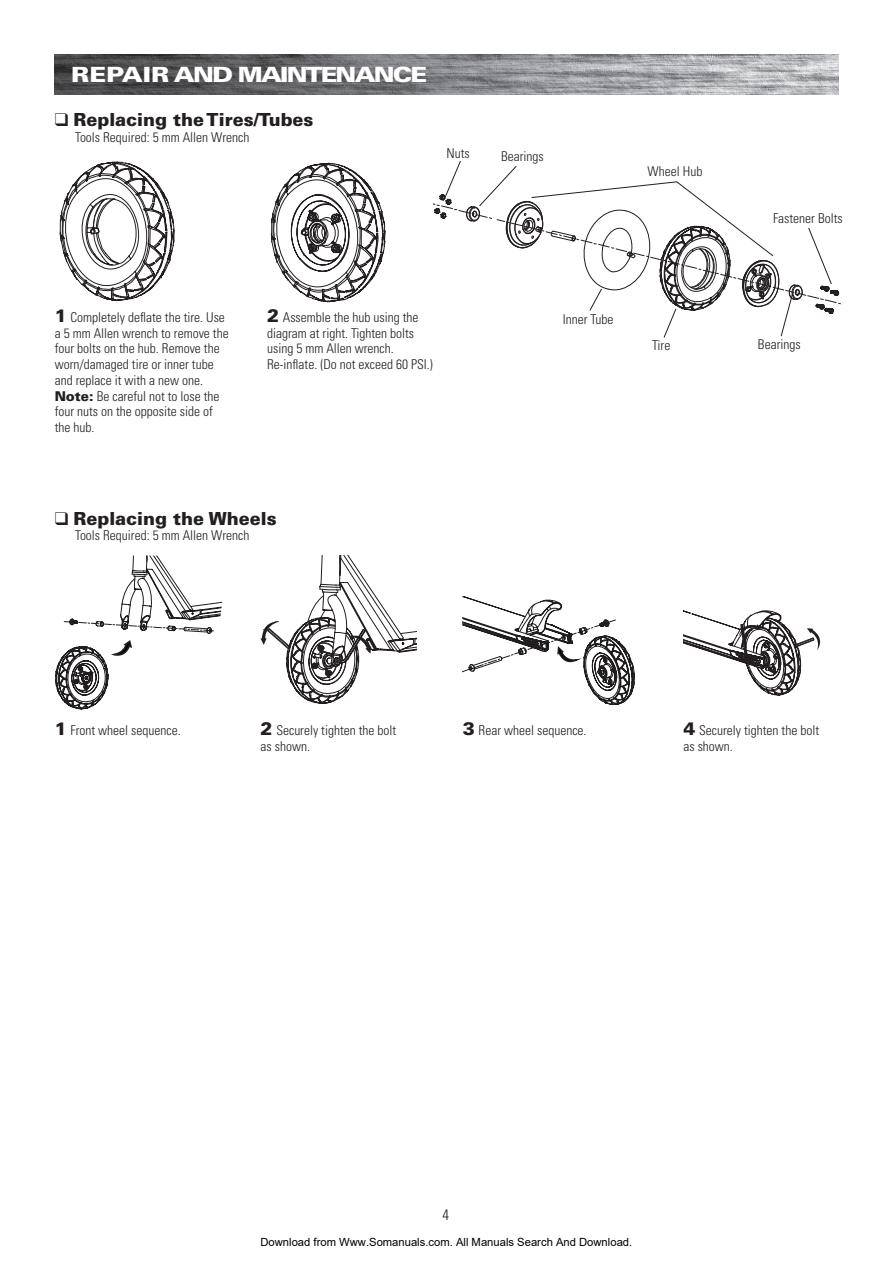
<style>
.page{position:relative;width:893px;height:1263px;background:#fff}
.page>*{position:absolute;margin:0;border:0;box-sizing:border-box;transform-origin:0 0}
.t1{font:900 21px "Univers LT Std";color:#fff;scale:1.2 1}
.t2{font:900 18px "Univers LT Std";color:#231f20}
.t3{font:300 condensed 15px "Univers LT Std";color:#231f20}
.t4{font:300 condensed 13.5px/15.8px "Univers LT Std";color:#231f20}
.t5{font:11.25px "Arial";color:#000}
.s1{font-weight:900;font-stretch:normal;font-size:18px}
.s2{font-family:"Univers";font-weight:900;font-stretch:normal}
</style>
<div class="page">
<img style="left:54px;top:54px;width:785px;height:40px">
<svg style="left:261px;top:555px;width:155px;height:149px"></svg>
<svg style="left:683px;top:610px;width:138px;height:86px"></svg>
<svg style="left:59px;top:161px;width:116px;height:141px"></svg>
<svg style="left:270px;top:162px;width:115px;height:141px"></svg>
<svg style="left:433px;top:161px;width:408px;height:177px"></svg>
<svg style="left:55px;top:555px;width:168px;height:155px"></svg>
<svg style="left:462px;top:596px;width:173px;height:109px"></svg>
<h1 class="t1" style="left:55px;top:61px;width:15px">RE</h1>
<h1 class="t1" style="left:106px;top:61px;width:28px">PAIR</h1>
<h1 class="t1" style="left:174px;top:61px;width:69px">AN D MAINTENAN</h1>
<h1 class="t1" style="left:393px;top:61px;width:28px">CE</h1>
<h2 class="t2" style="left:55px;top:108px;width:260px">❑ Replacing the Tires/Tubes</h2>
<p class="t4" style="left:75px;top:129px;width:176px">Tools Required: 5 mm Allen Wrench</p>
<p class="t4" style="left:446px;top:145px;width:25px">Nuts</p>
<p class="t4" style="left:501px;top:149px;width:44px">Bearings</p>
<p class="t4" style="left:648px;top:163px;width:56px">Wheel Hub</p>
<p class="t4" style="left:55px;top:309px;width:175px"><span class="s1">1</span> Completely deflate the tire. Use a 5 mm Allen wrench to remove the four bolts on the hub. Remove the worn/damaged tire or inner tube and replace it with a new one.<br><span class="s2">Note:</span> Be careful not to lose the four nuts on the opposite side of the hub.</p>
<p class="t4" style="left:267px;top:309px;width:167px"><span class="s1">2</span> Assemble the hub using the diagram at right. Tighten bolts using 5 mm Allen wrench.<br>Re-inflate. (Do not exceed 60 PSI.)</p>
<h2 class="t2" style="left:55px;top:507px;width:223px">❑ Replacing the Wheels</h2>
<p class="t4" style="left:75px;top:528px;width:176px">Tools Required: 5 mm Allen Wrench</p>
<p class="t4" style="left:563px;top:311px;width:52px">Inner Tube</p>
<p class="t4" style="left:652px;top:337px;width:20px">Tire</p>
<p class="t4" style="left:773px;top:210px;width:71px">Fastener Bolts</p>
<p class="t4" style="left:758px;top:337px;width:44px">Bearings</p>
<p class="t4" style="left:55px;top:723px;width:127px"><span class="s1">1</span> Front wheel sequence.</p>
<p class="t4" style="left:463px;top:723px;width:125px"><span class="s1">3</span> Rear wheel sequence.</p>
<p class="t4" style="left:261px;top:723px;width:137px"><span class="s1">2</span> Securely tighten the bolt as shown.</p>
<p class="t4" style="left:683px;top:723px;width:137px"><span class="s1">4</span> Securely tighten the bolt as shown.</p>
<p class="t3" style="left:443px;top:1205px;width:8px">4</p>
<p class="t5" style="left:260px;top:1235px;width:373px">Download from Www.Somanuals.com. All Manuals Search And Download.</p>
</div>
